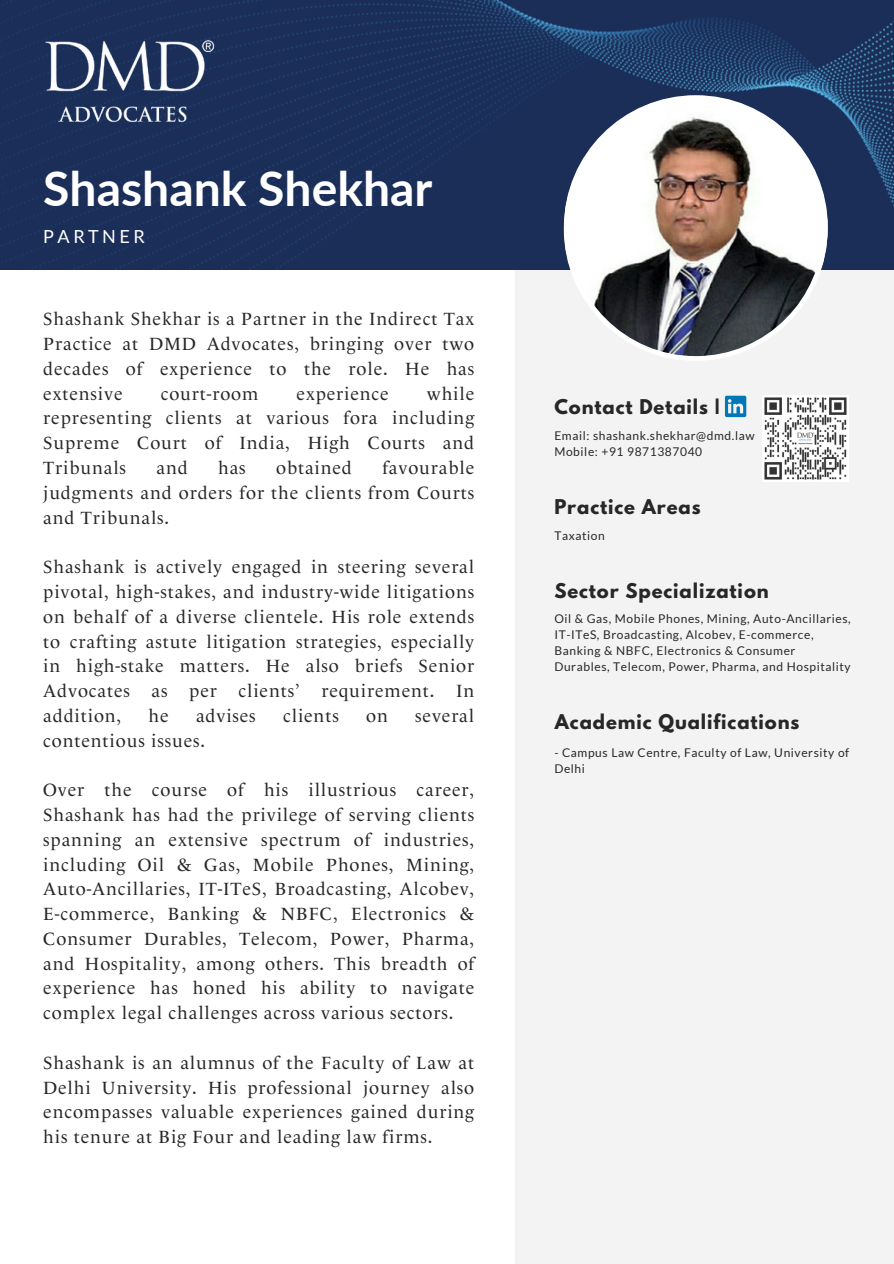
<style>
.page{position:relative;width:894px;height:1264px;background:#fff}
.page>*{position:absolute;margin:0;border:0;box-sizing:border-box;transform-origin:0 0}
.t1{font:700 48px "Lato";color:#fff}
.t2{font:18px/24.8px "Le Monde Livre Normal Classic";letter-spacing:.05em;color:#272727;text-align:justify}
.t3{font:700 18px "League Spartan";letter-spacing:.05em;color:#272727}
.t4{font:18px "Lato";letter-spacing:.195em;color:#fff}
.t5{font:12px/16px "Lato";letter-spacing:.05em;color:#272727}
</style>
<div class="page">
<div style="left:514px;top:201px;width:379px;height:1062px;background:#f3f3f3"></div>
<img style="left:0;top:0;width:893px;height:269px">
<svg style="left:563px;top:97px;width:264px;height:263px"></svg>
<img style="left:43px;top:33px;width:176px;height:96px">
<svg style="left:724px;top:396px;width:22px;height:21px"></svg>
<img style="left:762px;top:396px;width:85px;height:85px">
<p class="t1" style="left:43px;top:158px;width:390px">Shashank Shekhar</p>
<p class="t4" style="left:43px;top:225px;width:103px">PARTNER</p>
<p class="t2" style="left:43px;top:308px;width:432px">Shashank Shekhar is a Partner in the Indirect Tax Practice at DMD Advocates, bringing over two decades of experience to the role. He has extensive</p>
<p class="t2" style="left:43px;top:382px;width:432px;text-indent:383px">while representing clients at various fora including Supreme Court of India, High Courts and Tribunals</p>
<p class="t2" style="left:161px;top:382px;width:99px">court-room</p>
<p class="t2" style="left:296px;top:382px;width:94px">experience</p>
<p class="t2" style="left:43px;top:457px;width:432px;text-indent:339px">favourable judgments and orders for the clients from Courts and Tribunals.</p>
<p class="t2" style="left:43px;top:556px;width:432px">Shashank is actively engaged in steering several pivotal, high-stakes, and industry-wide litigations on behalf of a diverse clientele. His role extends to crafting astute litigation strategies, especially in high-stake matters. He also briefs Senior Advocates as per clients’ requirement. In addition,</p>
<p class="t2" style="left:156px;top:457px;width:33px">and</p>
<p class="t2" style="left:218px;top:457px;width:29px">has</p>
<p class="t2" style="left:276px;top:457px;width:77px">obtained</p>
<p class="t2" style="left:148px;top:704px;width:22px">he</p>
<p class="t2" style="left:196px;top:704px;width:61px">advises</p>
<p class="t2" style="left:283px;top:704px;width:57px">clients</p>
<p class="t2" style="left:366px;top:704px;width:23px">on</p>
<p class="t2" style="left:415px;top:704px;width:60px">several</p>
<p class="t2" style="left:43px;top:729px;width:163px">contentious issues.</p>
<p class="t2" style="left:43px;top:779px;width:432px">Over the course of his illustrious career, Shashank has had the privilege of serving clients spanning an extensive spectrum of industries, including Oil &amp; Gas, Mobile Phones, Mining, Auto-Ancillaries, IT-ITeS, Broadcasting, Alcobev, E-commerce, Banking &amp; NBFC, Electronics &amp; Consumer Durables, Telecom, Power, Pharma, and Hospitality, among others. This breadth of experience has honed his ability to navigate complex legal challenges across various sectors.</p>
<p class="t2" style="left:43px;top:1051px;width:432px">Shashank is an alumnus of the Faculty of Law at Delhi University. His professional journey also encompasses valuable experiences gained during his tenure at Big Four and leading law firms.</p>
<p class="t3" style="left:554px;top:398px;width:167px">Contact Details |</p>
<p class="t5" style="left:554px;top:427px;width:202px">Email: shashank.shekhar@dmd.law</p>
<p class="t5" style="left:554px;top:443px;width:149px">Mobile: +91 9871387040</p>
<p class="t3" style="left:554px;top:498px;width:148px">Practice Areas</p>
<p class="t5" style="left:554px;top:527px;width:52px">Taxation</p>
<p class="t3" style="left:554px;top:581px;width:216px">Sector Specialization</p>
<p class="t5" style="left:554px;top:610px;width:298px">Oil &amp; Gas, Mobile Phones, Mining, Auto-Ancillaries, IT-ITeS, Broadcasting, Alcobev, E-commerce, Banking &amp; NBFC, Electronics &amp; Consumer Durables, Telecom, Power, Pharma, and Hospitality</p>
<p class="t3" style="left:554px;top:713px;width:246px">Academic Qualifications</p>
<p class="t5" style="left:554px;top:744px;width:296px">- Campus Law Centre, Faculty of Law, University of<br>Delhi</p>
</div>
